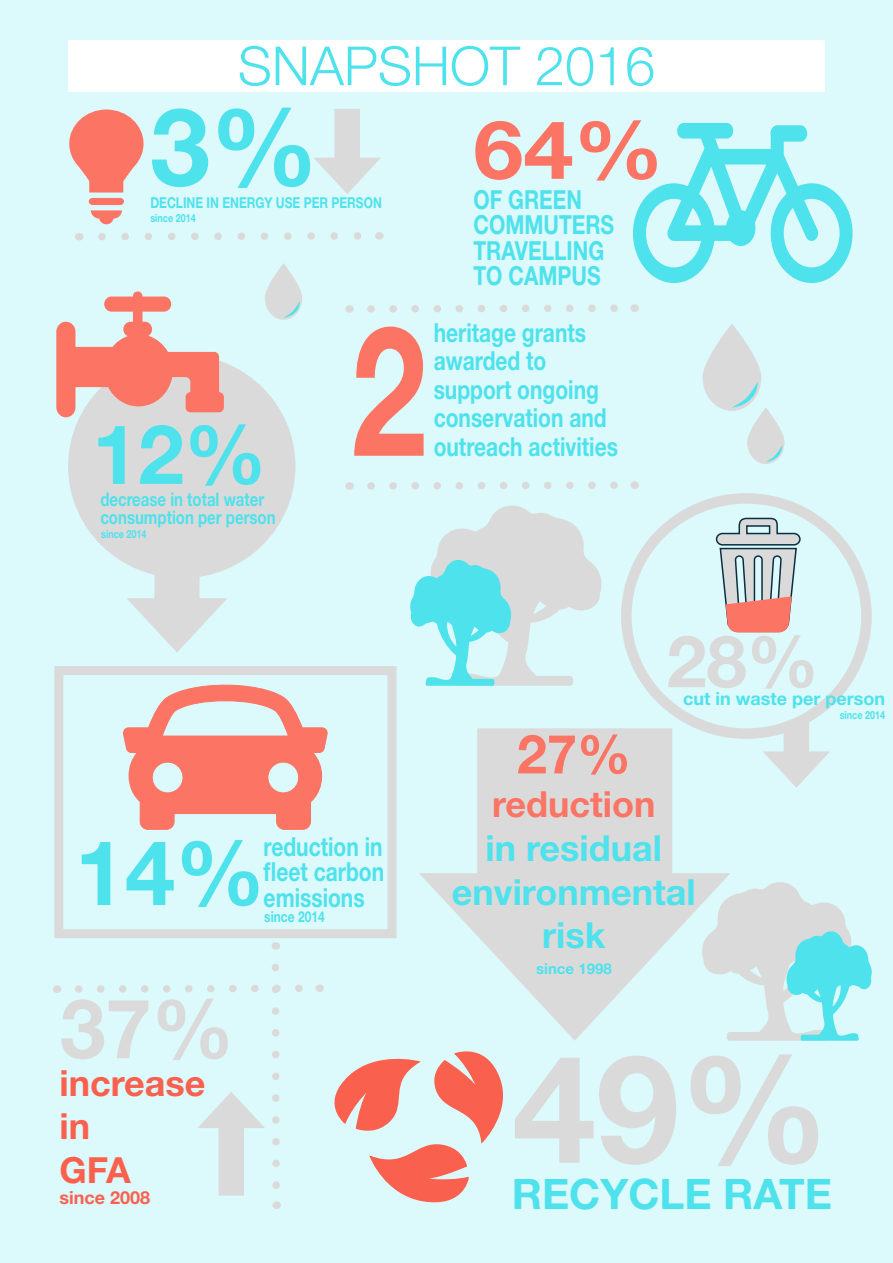
<style>
.page{position:relative;width:893px;height:1263px;background:#dcf9fb}
.page>*{position:absolute;margin:0;border:0;box-sizing:border-box;transform-origin:0 0}
.t1{font:700 180.9px "Helvetica Neue LT Std";color:#fb7464;scale:.75 1}
.t2{font:700 150px "Helvetica Neue LT Std";color:#dadada}
.t3{font:700 108px "Helvetica Neue LT Std";color:#4ee2ec}
.t4{font:700 90px "Helvetica Neue LT Std";color:#4ee2ec}
.t5{font:700 82.5px "Helvetica Neue LT Std";color:#4ee2ec}
.t6{font:700 82.5px "Helvetica Neue LT Std";color:#dadada}
.t7{font:700 81px "Helvetica Neue LT Std";color:#fb7464;scale:1.11 1}
.t8{font:700 72px "Helvetica Neue LT Std";color:#dadada}
.t9{font:300 54px "Helvetica Neue LT Std";color:#4ee2ec}
.t10{font:700 54px "Helvetica Neue LT Std";color:#fb7464}
.t11{font:700 42px "Helvetica Neue LT Std";color:#4ee2ec}
.t12{font:700 36px/43.2px "Helvetica Neue LT Std";color:#4ee2ec;text-align:center}
.t13{font:700 36px/43.2px "Helvetica Neue LT Std";color:#fa604e}
.t14{font:700 36px "Helvetica Neue LT Std";color:#fb7464}
.t15{font:700 26.25px/25.2px "Helvetica Neue LT Std";color:#4ee2ec;scale:.8 1}
.t16{font:700 18.75px/18px "Helvetica Neue LT Std";color:#4ee2ec;scale:.8 1}
.t17{font:700 18px "Helvetica Neue LT Std";color:#4ee2ec}
.t18{font:700 18px "Helvetica Neue LT Std";color:#fa604e}
.t19{font:700 15px "Helvetica Neue LT Std";color:#4ee2ec;scale:.8 1}
.t20{font:700 15px "Helvetica Neue LT Std";color:#4ee2ec}
.t21{font:700 11.25px "Helvetica Neue LT Std";color:#4ee2ec;scale:.8 1}
</style>
<div class="page">
<div style="left:69px;top:355px;width:226px;height:222px;background:#dadada;border-radius:50%"></div>
<svg style="left:56px;top:291px;width:168px;height:126px"></svg>
<div style="left:154px;top:537px;width:45px;height:78px;background:#dadada"></div>
<svg style="left:127px;top:598px;width:100px;height:54px"></svg>
<div style="left:621px;top:493px;width:251px;height:246px;border:10px solid #dadada;border-radius:50%"></div>
<svg style="left:715px;top:517px;width:86px;height:116px"></svg>
<div style="left:784px;top:722px;width:25px;height:42px;background:#dadada"></div>
<svg style="left:763px;top:751px;width:67px;height:37px"></svg>
<div style="left:54px;top:666px;width:342px;height:272px;border:9px solid #dadada"></div>
<svg style="left:123px;top:684px;width:204px;height:146px"></svg>
<div style="left:68px;top:40px;width:757px;height:51px;background:#fff"></div>
<svg style="left:367px;top:304px;width:268px;height:9px"></svg>
<svg style="left:633px;top:123px;width:220px;height:160px"></svg>
<div style="left:89px;top:198px;width:35px;height:7px;background:#fb7464;border-radius:4px"></div>
<svg style="left:69px;top:110px;width:75px;height:82px"></svg>
<svg style="left:91px;top:210px;width:289px;height:30px"></svg>
<div style="left:334px;top:109px;width:26px;height:62px;background:#dadada"></div>
<svg style="left:314px;top:158px;width:66px;height:36px"></svg>
<svg style="left:75px;top:964px;width:428px;height:245px"></svg>
<div style="left:477px;top:728px;width:195px;height:165px;background:#dadada"></div>
<svg style="left:419px;top:873px;width:311px;height:168px;fill:#dadada"></svg>
<svg style="left:410px;top:505px;width:192px;height:181px"></svg>
<svg style="left:700px;top:878px;width:172px;height:163px"></svg>
<svg style="left:703px;top:324px;width:81px;height:140px"></svg>
<svg style="left:265px;top:263px;width:37px;height:57px"></svg>
<svg style="left:367px;top:481px;width:268px;height:9px"></svg>
<h3 class="t9" style="left:238px;top:33px;width:419px">SNAPSHOT 2016</h3>
<h3 class="t3" style="left:150px;top:80px;width:170px">3%</h3>
<p class="t19" style="left:150px;top:193px;width:291px">DECLINE IN ENERGY USE PER PERSON</p>
<p class="t21" style="left:150px;top:211px;width:58px">since 2014</p>
<h3 class="t7" style="left:473px;top:100px;width:173px">64%</h3>
<p class="t15" style="left:473px;top:187px;width:177px">OF GREEN<br>COMMUTERS<br>TRAVELLING<br>TO CAMPUS</p>
<h3 class="t5" style="left:92px;top:403px;width:176px">12%</h3>
<p class="t16" style="left:100px;top:490px;width:221px">decrease in total water consumption per person</p>
<p class="t21" style="left:101px;top:527px;width:58px">since 2014</p>
<h1 class="t1" style="left:351px;top:279px;width:102px">2</h1>
<p class="t15" style="left:434px;top:317px;width:218px;line-height:28.5px">heritage grants awarded to support ongoing conservation and</p>
<p class="t15" style="left:434px;top:433px;width:232px">outreach activities</p>
<p class="t15" style="left:264px;top:834px;width:152px">reduction in fleet carbon</p>
<h3 class="t4" style="left:75px;top:817px;width:192px">14%</h3>
<p class="t15" style="left:264px;top:884px;width:128px">emissions</p>
<h3 class="t6" style="left:60px;top:978px;width:176px">37%</h3>
<h3 class="t13" style="left:60px;top:1061px;width:147px">increase</h3>
<h3 class="t13" style="left:60px;top:1104px;width:73px">in<br>GFA</h3>
<p class="t18" style="left:60px;top:1187px;width:92px">since 2008</p>
<p class="t19" style="left:264px;top:907px;width:77px">since 2014</p>
<h3 class="t8" style="left:667px;top:617px;width:154px">28%</h3>
<p class="t17" style="left:683px;top:687px;width:203px">cut in waste per person</p>
<h3 class="t10" style="left:517px;top:721px;width:116px">27%</h3>
<h3 class="t14" style="left:492px;top:781px;width:165px">reduction</h3>
<h3 class="t12" style="left:452px;top:826px;width:245px">in residual environmental risk</h3>
<p class="t20" style="left:536px;top:960px;width:77px">since 1998</p>
<p class="t21" style="left:840px;top:708px;width:58px">since 2014</p>
<h2 class="t2" style="left:512px;top:1016px;width:318px">49%</h2>
<h3 class="t11" style="left:512px;top:1168px;width:322px">RECYCLE RATE</h3>
</div>
